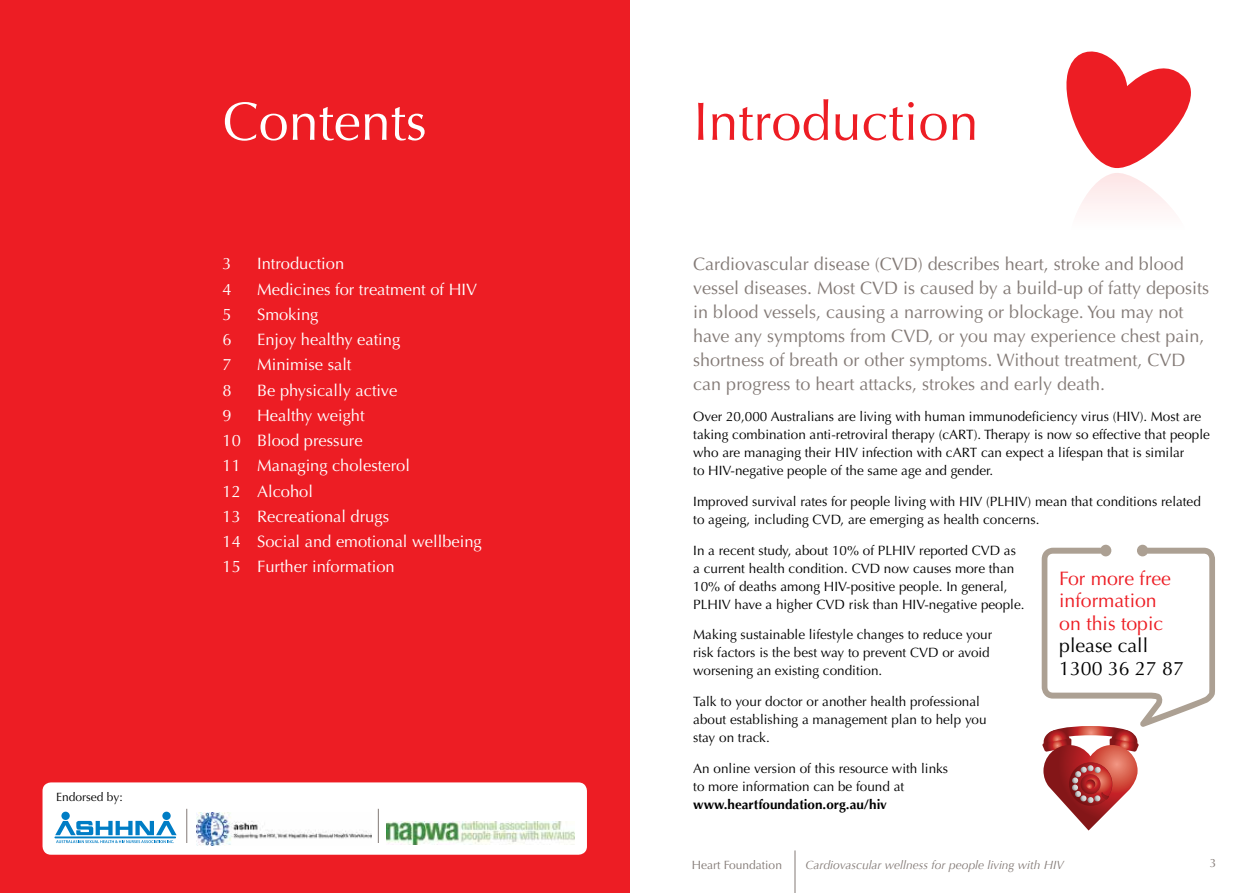
<style>
.page{position:relative;width:1259px;height:893px;background:#fff}
.page>*{position:absolute;margin:0;border:0;box-sizing:border-box;transform-origin:0 0}
.t1{font:54px "Optima LT Std";color:#ed1d24}
.t2{font:54px "Optima LT Std";color:#fff}
.t3{font:19.5px/22.5px "Optima LT Std";color:#ed1d24}
.t4{font:19.5px/22.5px "Optima LT Std";color:#000}
.t5{font:18px/24px "Optima LT Std";color:#837a76}
.t6{font:16.5px/25.2px "Optima LT Std";color:#fff}
.t7{font:13.5px/18px "Optima LT Std";color:#000}
.t8{font:700 13.5px "Optima";color:#000}
.t9{font:italic 12px "Optima";color:#837a76}
.t10{font:12px "Optima LT Std";color:#837a76}
.t11{font:12px "Optima LT Std";color:#000}
</style>
<div class="page">
<div style="left:0;top:0;width:629px;height:893px;background:#ed1d24"></div>
<svg style="left:1066px;top:51px;width:125px;height:158px"></svg>
<div style="left:43px;top:782px;width:544px;height:73px;background:#fff;border-radius:9px"></div>
<div style="left:61px;top:812px;width:9px;height:8px;background:#007dc5;border-radius:50%"></div>
<div style="left:162px;top:812px;width:9px;height:8px;background:#007dc5;border-radius:50%"></div>
<hr style="left:54px;top:836px;width:122px;height:2px;background:#007dc5">
<svg style="left:55px;top:821px;width:122px;height:22px"></svg>
<img style="left:196px;top:813px;width:176px;height:33px">
<hr style="left:794px;top:850px;width:1px;height:43px;background:#837a76">
<img style="left:387px;top:821px;width:187px;height:24px">
<svg style="left:1041px;top:545px;width:174px;height:285px"></svg>
<hr style="left:186px;top:809px;width:1px;height:34px;background:#837a76">
<hr style="left:378px;top:809px;width:1px;height:34px;background:#837a76">
<p class="t11" style="left:56px;top:790px;width:68px">Endorsed by:</p>
<h1 class="t2" style="left:223px;top:90px;width:206px">Contents</h1>
<p class="t6" style="left:223px;top:251px;width:11px">3</p>
<p class="t6" style="left:257px;top:251px;width:89px">Introduction</p>
<p class="t6" style="left:223px;top:277px;width:11px">4</p>
<p class="t6" style="left:257px;top:277px;width:222px">Medicines for treatment of HIV</p>
<p class="t6" style="left:223px;top:302px;width:11px">5</p>
<p class="t6" style="left:257px;top:302px;width:63px">Smoking</p>
<p class="t6" style="left:223px;top:327px;width:11px">6</p>
<p class="t6" style="left:257px;top:327px;width:145px">Enjoy healthy eating</p>
<p class="t6" style="left:223px;top:352px;width:11px">7</p>
<p class="t6" style="left:257px;top:352px;width:96px">Minimise salt</p>
<p class="t6" style="left:223px;top:378px;width:11px">8</p>
<p class="t6" style="left:257px;top:378px;width:142px">Be physically active</p>
<p class="t6" style="left:223px;top:403px;width:11px">9</p>
<p class="t6" style="left:223px;top:403px;width:261px;text-indent:35px">Healthy weight<br>10 Blood pressure<br>11 Managing cholesterol<br>12 Alcohol<br>13 Recreational drugs<br>14 Social and emotional wellbeing<br>15 Further information</p>
<h1 class="t1" style="left:693px;top:90px;width:287px">Introduction</h1>
<p class="t5" style="left:693px;top:253px;width:517px">Cardiovascular disease (CVD) describes heart, stroke and blood vessel diseases. Most CVD is caused by a build-up of fatty deposits in blood vessels, causing a narrowing or blockage. You may not have any symptoms from CVD, or you may experience chest pain, shortness of breath or other symptoms. Without treatment, CVD can progress to heart attacks, strokes and early death.</p>
<p class="t7" style="left:693px;top:408px;width:518px">Over 20,000 Australians are living with human immunodeficiency virus (HIV). Most are taking combination anti-retroviral therapy (cART). Therapy is now so effective that people who are managing their HIV infection with cART can expect a lifespan that is similar<br>to HIV-negative people of the same age and gender.</p>
<p class="t7" style="left:693px;top:493px;width:509px">Improved survival rates for people living with HIV (PLHIV) mean that conditions related to ageing, including CVD, are emerging as health concerns.</p>
<p class="t7" style="left:693px;top:541px;width:333px">In a recent study, about 10% of PLHIV reported CVD as a current health condition. CVD now causes more than 10% of deaths among HIV-positive people. In general, PLHIV have a higher CVD risk than HIV-negative people.</p>
<p class="t7" style="left:693px;top:626px;width:300px">Making sustainable lifestyle changes to reduce your risk factors is the best way to prevent CVD or avoid worsening an existing condition.</p>
<p class="t7" style="left:693px;top:693px;width:295px">Talk to your doctor or another health professional about establishing a management plan to help you stay on track.</p>
<p class="t7" style="left:693px;top:760px;width:256px">An online version of this resource with links to more information can be found at</p>
<p class="t8" style="left:693px;top:796px;width:195px">www.heartfoundation.org.au/hiv</p>
<h2 class="t3" style="left:1059px;top:567px;width:113px">For more free information on this topic</h2>
<h2 class="t4" style="left:1059px;top:634px;width:126px">please call<br>1300 36 27 87</h2>
<p class="t10" style="left:692px;top:858px;width:92px">Heart Foundation</p>
<p class="t9" style="left:805px;top:858px;width:260px">Cardiovascular wellness for people living with HIV</p>
<p class="t10" style="left:1209px;top:856px;width:8px">3</p>
</div>
